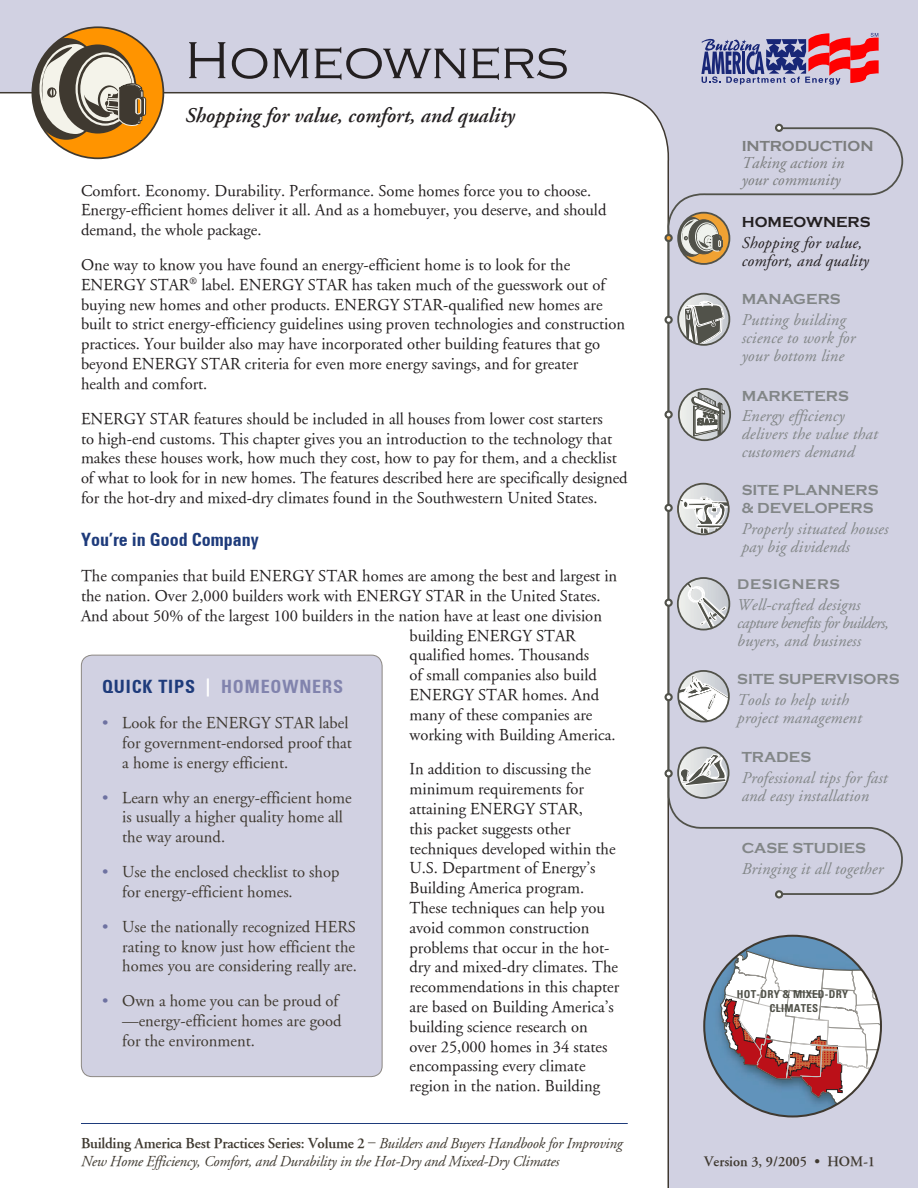
<style>
.page{position:relative;width:918px;height:1188px;background:#d1d1e2}
.page>*{position:absolute;margin:0;border:0;box-sizing:border-box;transform-origin:0 0}
.t1{font:300 54px "Copperplate Gothic";color:#231f20}
.t2{font:italic 600 21px "Adobe Garamond";color:#231f20}
.Header_I{font:700 condensed 18px "Univers";letter-spacing:.05em;color:#8183ad}
.Header_I-2{font:700 condensed 18px "Univers";color:#1e3b7b}
.Body{font:16.5px/19.8px "Adobe Garamond";color:#231f20}
.Body-2{font:16.5px/19.8px "Adobe Garamond";color:#3f3930}
.t3{font:italic 16.5px/18px "Adobe Garamond";letter-spacing:.01em;color:#828687}
.t4{font:italic 16.5px/18px "Adobe Garamond";letter-spacing:.01em;color:#231f20}
.t5{font:italic 16.5px/16.5px "Adobe Garamond";color:#7b7d7d}
.t6{font:italic 15px/18px "Adobe Garamond";letter-spacing:-.015em;color:#3f3930}
.t7{font:700 15px/18px "Copperplate Gothic";color:#828687}
.t8{font:700 15px "Copperplate Gothic";color:#7b7d7d}
.t9{font:700 15px "Copperplate Gothic";color:#231f20}
.t10{font:700 14.55px "Copperplate Gothic";letter-spacing:.05em;color:#828687}
.t11{font:600 14.25px "Adobe Garamond";color:#3f3930}
.t12{font:700 condensed 10.95px/14.4px "Univers";letter-spacing:.025em;color:#51524a;text-align:center}
.s1{color:#1e3b7b}
.s2{color:#fff}
.s3{color:#6e72a1}
.s4{font-weight:600;font-style:normal}
.s5{font-style:normal}
</style>
<div class="page">
<div style="left:0;top:89px;width:669px;height:1099px;background:#fff"></div>
<svg style="left:701px;top:33px;width:178px;height:52px"></svg>
<div style="left:32px;top:27px;width:131px;height:131px;background:#ff9400;border-radius:50%"></div>
<svg style="left:32px;top:26px;width:115px;height:133px"></svg>
<hr style="left:81px;top:1123px;width:547px;height:1px;background:#1e3b7b">
<svg style="left:664px;top:126px;width:240px;height:770px"></svg>
<div style="left:664px;top:316px;width:9px;height:8px;border:2px solid #51524a;border-radius:50%"></div>
<div style="left:664px;top:234px;width:9px;height:8px;border:2px solid #51524a;border-radius:50%"></div>
<div style="left:775px;top:124px;width:8px;height:8px;border:2px solid #51524a;border-radius:50%"></div>
<div style="left:775px;top:890px;width:8px;height:8px;border:2px solid #51524a;border-radius:50%"></div>
<div style="left:664px;top:410px;width:9px;height:9px;border:2px solid #51524a;border-radius:50%"></div>
<div style="left:664px;top:504px;width:9px;height:8px;border:2px solid #51524a;border-radius:50%"></div>
<div style="left:664px;top:599px;width:9px;height:8px;border:2px solid #51524a;border-radius:50%"></div>
<div style="left:664px;top:693px;width:9px;height:8px;border:2px solid #51524a;border-radius:50%"></div>
<div style="left:666px;top:770px;width:6px;height:7px;background:#fff;border-radius:50%"></div>
<div style="left:664px;top:769px;width:9px;height:9px;border:2px solid #51524a;border-radius:50%"></div>
<img style="left:704px;top:936px;width:177px;height:180px;border-radius:50%">
<svg style="left:720px;top:950px;width:161px;height:166px;background:#bfb8c1"></svg>
<svg style="left:81px;top:654px;width:302px;height:423px"></svg>
<p class="t1" style="left:185px;top:31px;width:385px">Homeowners</p>
<p class="t2" style="left:185px;top:104px;width:331px">Shopping for value, comfort, and quality</p>
<p class="Body" style="left:81px;top:181px;width:527px">Comfort. Economy. Durability. Performance. Some homes force you to choose.<br>Energy-efficient homes deliver it all. And as a homebuyer, you deserve, and should demand, the whole package.</p>
<p class="Body" style="left:81px;top:255px;width:546px">One way to know you have found an energy-efficient home is to look for the ENERGY STAR<sup>®</sup> label. ENERGY STAR has taken much of the guesswork out of buying new homes and other products. ENERGY STAR-qualified new homes are built to strict energy-efficiency guidelines using proven technologies and construction practices. Your builder also may have incorporated other building features that go beyond ENERGY STAR criteria for even more energy savings, and for greater<br>health and comfort.</p>
<p class="Body" style="left:81px;top:409px;width:548px">ENERGY STAR features should be included in all houses from lower cost starters<br>to high-end customs. This chapter gives you an introduction to the technology that makes these houses work, how much they cost, how to pay for them, and a checklist of what to look for in new homes. The features described here are specifically designed for the hot-dry and mixed-dry climates found in the Southwestern United States.</p>
<p class="Header_I-2" style="left:81px;top:529px;width:179px">You’re in Good Company</p>
<p class="Body" style="left:81px;top:566px;width:538px">The companies that build ENERGY STAR homes are among the best and largest in</p>
<p class="Body" style="left:81px;top:586px;width:521px">the nation. Over 2,000 builders work with ENERGY STAR in the United States.</p>
<p class="Body" style="left:81px;top:606px;width:523px">And about 50% of the largest 100 builders in the nation have at least one division</p>
<p class="Body" style="left:409px;top:626px;width:168px">building ENERGY STAR</p>
<p class="Body" style="left:409px;top:646px;width:181px">qualified homes. Thousands</p>
<p class="Body" style="left:409px;top:665px;width:189px">of small companies also build</p>
<p class="Body" style="left:409px;top:685px;width:191px">ENERGY STAR homes. And</p>
<p class="Body" style="left:409px;top:705px;width:184px">many of these companies are</p>
<p class="Body" style="left:409px;top:725px;width:207px">working with Building America.</p>
<p class="Body" style="left:409px;top:760px;width:211px">In addition to discussing the minimum requirements for attaining ENERGY STAR,<br>this packet suggests other techniques developed within the<br>U.S. Department of Energy’s<br>Building America program.<br>These techniques can help you avoid common construction problems that occur in the hot&shy;dry and mixed-dry climates. The recommendations in this chapter are based on Building America’s building science research on<br>over 25,000 homes in 34 states encompassing every climate region in the nation. Building</p>
<p class="Header_I" style="left:102px;top:676px;width:243px"><span class="s1">QUICK TIPS</span> <span class="s2">|</span> HOMEOWNERS</p>
<p class="Body-2" style="left:122px;top:713px;width:231px;text-indent:-20px"><span class="s3">•</span> Look for the ENERGY STAR label for government-endorsed proof that a home is energy efficient.</p>
<p class="Body-2" style="left:122px;top:788px;width:231px;text-indent:-20px"><span class="s3">•</span> Learn why an energy-efficient home is usually a higher quality home all the way around.</p>
<p class="Body-2" style="left:122px;top:862px;width:219px;text-indent:-20px"><span class="s3">•</span> Use the enclosed checklist to shop for energy-efficient homes.</p>
<p class="Body-2" style="left:122px;top:917px;width:236px;text-align:justify;text-indent:-20px"><span class="s3">•</span> Use the nationally recognized HERS rating to know just how efficient the homes you are considering really are.</p>
<p class="Body-2" style="left:122px;top:992px;width:221px;text-indent:-20px"><span class="s3">•</span> Own a home you can be proud of —energy-efficient homes are good for the environment.</p>
<p class="t6" style="left:81px;top:1135px;width:543px"><span class="s4">Building America Best Practices Series: Volume 2</span> <span class="s5">–</span> Builders and Buyers Handbook for Improving<br>New Home Efficiency, Comfort, and Durability in the Hot-Dry and Mixed-Dry Climates</p>
<p class="t8" style="left:742px;top:137px;width:133px">INTRODUCTION</p>
<p class="t5" style="left:742px;top:156px;width:104px">Taking action in your community</p>
<p class="t9" style="left:742px;top:214px;width:130px">HOMEOWNERS</p>
<p class="t4" style="left:742px;top:234px;width:129px">Shopping for value, comfort, and quality</p>
<p class="t7" style="left:742px;top:290px;width:100px">MANAGERS</p>
<p class="t3" style="left:742px;top:311px;width:115px">Putting building science to work for your bottom line</p>
<p class="t7" style="left:742px;top:387px;width:109px">MARKETERS</p>
<p class="t3" style="left:742px;top:408px;width:137px">Energy efficiency delivers the value that customers demand</p>
<p class="t7" style="left:742px;top:482px;width:138px">SITE PLANNERS &amp; DEVELOPERS</p>
<p class="t3" style="left:742px;top:521px;width:148px">Properly situated houses pay big dividends</p>
<p class="t10" style="left:737px;top:576px;width:104px">DESIGNERS</p>
<p class="t3" style="left:737px;top:596px;width:153px">Well-crafted designs capture benefits for builders, buyers, and business</p>
<p class="t7" style="left:737px;top:670px;width:164px">SITE SUPERVISORS</p>
<p class="t3" style="left:737px;top:691px;width:126px">Tools to help with project management</p>
<p class="t7" style="left:742px;top:748px;width:71px">TRADES</p>
<p class="t3" style="left:742px;top:769px;width:147px">Professional tips for fast and easy installation</p>
<p class="t7" style="left:742px;top:840px;width:126px">CASE STUDIES</p>
<p class="t3" style="left:742px;top:861px;width:143px">Bringing it all together</p>
<p class="t12" style="left:737px;top:987px;width:113px">HOT-DRY &amp; MIXED-DRY<br>CLIMATES</p>
<p class="t11" style="left:704px;top:1154px;width:172px">Version 3, 9/2005 • HOM-1</p>
</div>
